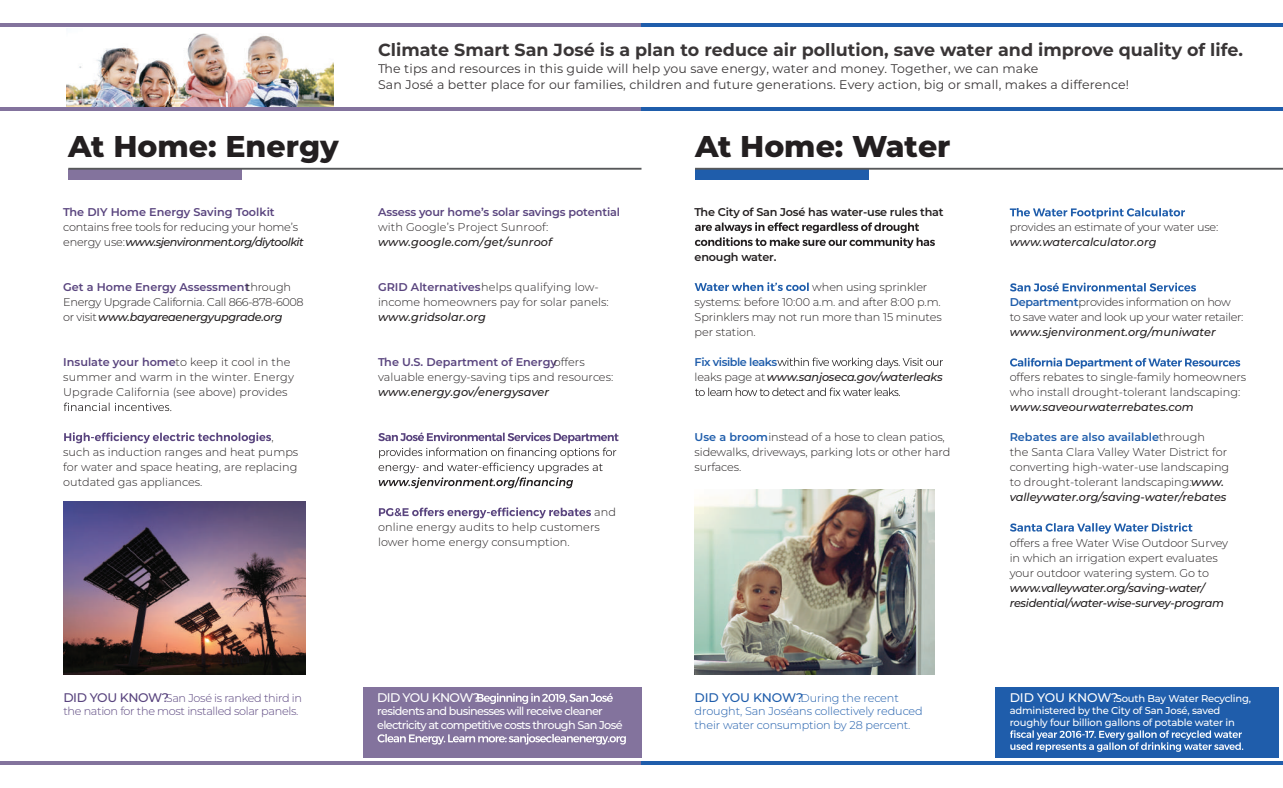
<style>
.page{position:relative;width:1283px;height:788px;background:#fff}
.page>*{position:absolute;margin:0;border:0;box-sizing:border-box;transform-origin:0 0}
.t1{font:800 30px "Montserrat";color:#231f20}
.t2{font:700 17.5px "Montserrat";color:#231f20}
.t3{font:12.5px/16.2px "Montserrat";letter-spacing:.01em;color:#231f20}
.t4{font:500 12.5px "Montserrat";letter-spacing:-.05em;color:#fff}
.t5{font:300 11.25px/15px "Montserrat";letter-spacing:-.01em;color:#231f20}
.t6{font:300 11.25px/15px "Montserrat";letter-spacing:.01em;color:#231f20}
.t7{font:300 11.25px/15px "Montserrat";letter-spacing:-.03em;color:#231f20}
.t8{font:italic 500 11.25px "Montserrat";color:#231f20}
.t9{font:300 11.25px/13.5px "Montserrat";letter-spacing:-.01em;color:#1f5dab}
.t10{font:500 11.25px/13.5px "Montserrat";letter-spacing:-.06em;color:#fff}
.t11{font:300 11.25px/13.5px "Montserrat";letter-spacing:-.03em;color:#59447e}
.t12{font:italic 500 11.25px/15px "Montserrat";letter-spacing:-.03em;color:#231f20}
.t13{font:600 11.25px "Montserrat";letter-spacing:-.01em;color:#59447e}
.t14{font:italic 500 11.25px/15px "Montserrat";letter-spacing:-.02em;color:#231f20}
.t15{font:600 11.25px "Montserrat";letter-spacing:-.02em;color:#231f20}
.t16{font:500 10px/12px "Montserrat";letter-spacing:-.02em;color:#fff}
.s1{font-weight:500;font-style:italic}
.s2{font-weight:600;color:#59447e}
.s3{font-weight:600;font-style:normal;color:#1f5dab}
.s4{font-weight:300;font-style:normal}
.s5{font-weight:600;color:#1f5dab}
.s6{font-weight:500;font-size:12.5px}
.s7{font-size:12.5px}
</style>
<div class="page">
<div style="left:995px;top:687px;width:283px;height:70px;background:#1f5dab"></div>
<div style="left:363px;top:687px;width:278px;height:70px;background:#83739d"></div>
<img style="left:67px;top:33px;width:267px;height:74px">
<div style="left:695px;top:169px;width:173px;height:10px;background:#1f5dab"></div>
<div style="left:68px;top:169px;width:173px;height:10px;background:#83739d"></div>
<svg style="left:64px;top:402px;width:107px;height:9px"></svg>
<svg style="left:64px;top:432px;width:207px;height:11px"></svg>
<svg style="left:1009px;top:207px;width:176px;height:11px"></svg>
<svg style="left:1010px;top:282px;width:186px;height:9px"></svg>
<svg style="left:1010px;top:357px;width:230px;height:11px"></svg>
<svg style="left:1010px;top:522px;width:182px;height:11px"></svg>
<img style="left:694px;top:489px;width:240px;height:185px">
<svg style="left:695px;top:222px;width:240px;height:26px"></svg>
<svg style="left:694px;top:282px;width:114px;height:9px"></svg>
<svg style="left:777px;top:357px;width:166px;height:11px"></svg>
<svg style="left:695px;top:387px;width:205px;height:9px"></svg>
<svg style="left:1010px;top:730px;width:233px;height:21px"></svg>
<svg style="left:477px;top:693px;width:136px;height:11px"></svg>
<svg style="left:377px;top:733px;width:249px;height:11px"></svg>
<hr style="left:0;top:761px;width:641px;height:4px;background:#83739d">
<hr style="left:0;top:23px;width:641px;height:3px;background:#83739d">
<hr style="left:0;top:107px;width:641px;height:4px;background:#83739d">
<hr style="left:641px;top:761px;width:641px;height:4px;background:#1f5dab">
<hr style="left:641px;top:23px;width:641px;height:3px;background:#1f5dab">
<hr style="left:641px;top:107px;width:641px;height:4px;background:#1f5dab">
<hr style="left:68px;top:168px;width:573px;height:2px;background:#57585a">
<hr style="left:695px;top:168px;width:587px;height:2px;background:#57585a">
<svg style="left:378px;top:432px;width:240px;height:56px"></svg>
<svg style="left:379px;top:507px;width:212px;height:11px"></svg>
<img style="left:63px;top:501px;width:243px;height:173px">
<h2 class="t2" style="left:378px;top:37px;width:866px">Climate Smart San José is a plan to reduce air pollution, save water and improve quality of life.</h2>
<p class="t3" style="left:378px;top:60px;width:752px">The tips and resources in this guide will help you save energy, water and money. Together, we can make<br>San José a better place for our families, children and future generations. Every action, big or small, makes a difference!</p>
<h1 class="t1" style="left:68px;top:124px;width:272px">At Home: Energy</h1>
<h1 class="t1" style="left:695px;top:124px;width:257px">At Home: Water</h1>
<p class="t13" style="left:63px;top:204px;width:213px">The DIY Home Energy Saving Toolkit</p>
<p class="t5" style="left:63px;top:219px;width:242px">contains free tools for reducing your home’s energy use:<span class="s1">www.sjenvironment.org/diytoolkit</span></p>
<p class="t7" style="left:63px;top:279px;width:242px"><span class="s2">Get a Home Energy Assessment</span>through<br>Energy Upgrade California. Call 866-878-6008 or visit<span class="s1">www.bayareaenergyupgrade.org</span></p>
<p class="t6" style="left:63px;top:354px;width:232px"><span class="s2">Insulate your home</span>to keep it cool in the summer and warm in the winter. Energy<br>Upgrade California (see above) provides</p>
<p class="t5" style="left:63px;top:429px;width:236px;text-indent:208px">, such as induction ranges and heat pumps for water and space heating, are replacing outdated gas appliances.</p>
<p class="t13" style="left:378px;top:204px;width:244px">Assess your home’s solar savings potential</p>
<p class="t6" style="left:378px;top:219px;width:172px">with Google’s Project Sunroof:</p>
<p class="t8" style="left:378px;top:234px;width:176px">www.google.com/get/sunroof</p>
<p class="t5" style="left:378px;top:279px;width:232px"><span class="s2">GRID Alternatives</span>helps qualifying low&shy;income homeowners pay for solar panels:</p>
<p class="t8" style="left:378px;top:309px;width:109px">www.gridsolar.org</p>
<p class="t5" style="left:378px;top:354px;width:237px"><span class="s2">The U.S. Department of Energy</span> offers valuable energy-saving tips and resources:</p>
<p class="t8" style="left:378px;top:384px;width:173px">www.energy.gov/energysaver</p>
<p class="t6" style="left:378px;top:504px;width:239px;text-indent:216px">and online energy audits to help customers lower home energy consumption.</p>
<p class="t15" style="left:694px;top:204px;width:250px">The City of San José has water-use rules that</p>
<p class="t15" style="left:694px;top:249px;width:83px">enough water.</p>
<p class="t5" style="left:694px;top:279px;width:249px;text-indent:118px">when using sprinkler systems: before 10:00 a.m. and after 8:00 p.m.<br>Sprinklers may not run more than 15 minutes per station.</p>
<p class="t14" style="left:694px;top:354px;width:250px"><span class="s3">Fix visible leaks<br></span><span class="s4">leaks page at</span>www.sanjoseca.gov/waterleaks</p>
<p class="t5" style="left:694px;top:429px;width:257px"><span class="s5">Use a broom</span>instead of a hose to clean patios, sidewalks, driveways, parking lots or other hard surfaces.</p>
<p class="t5" style="left:1009px;top:219px;width:210px">provides an estimate of your water use:</p>
<p class="t8" style="left:1009px;top:234px;width:148px">www.watercalculator.org</p>
<p class="t7" style="left:1009px;top:294px;width:235px"><span class="s5">Department</span>provides information on how to save water and look up your water retailer:</p>
<p class="t8" style="left:1009px;top:324px;width:207px">www.sjenvironment.org/muniwater</p>
<p class="t5" style="left:1009px;top:369px;width:238px">offers rebates to single-family homeowners who install drought-tolerant landscaping:</p>
<p class="t8" style="left:1009px;top:399px;width:186px">www.saveourwaterrebates.com</p>
<p class="t5" style="left:1009px;top:429px;width:221px"><span class="s5">Rebates are also available</span>through<br>the Santa Clara Valley Water District for converting high-water-use landscaping to drought-tolerant landscaping:<span class="s1">www. valleywater.org/saving-water/rebates</span></p>
<p class="t5" style="left:1009px;top:534px;width:220px">offers a free Water Wise Outdoor Survey in which an irrigation expert evaluates your outdoor watering system. Go to</p>
<p class="t12" style="left:1009px;top:579px;width:216px">www.valleywater.org/saving-water/ residential/water-wise-survey-program</p>
<p class="t11" style="left:63px;top:690px;width:240px"><span class="s6">DID YOU KNOW?</span>San José is ranked third in the nation for the most installed solar panels.</p>
<p class="t4" style="left:377px;top:688px;width:104px">DID YOU KNOW?</p>
<p class="t10" style="left:377px;top:704px;width:247px">residents and businesses will receive cleaner electricity at competitive costs through San José</p>
<p class="t9" style="left:694px;top:690px;width:230px"><span class="s6">DID YOU KNOW?</span>During the recent drought, San Joséans collectively reduced their water consumption by 28 percent.</p>
<p class="t16" style="left:1009px;top:691px;width:243px"><span class="s7">DID YOU KNOW?</span>South Bay Water Recycling, administered by the City of San José, saved roughly four billion gallons of potable water in</p>
</div>
